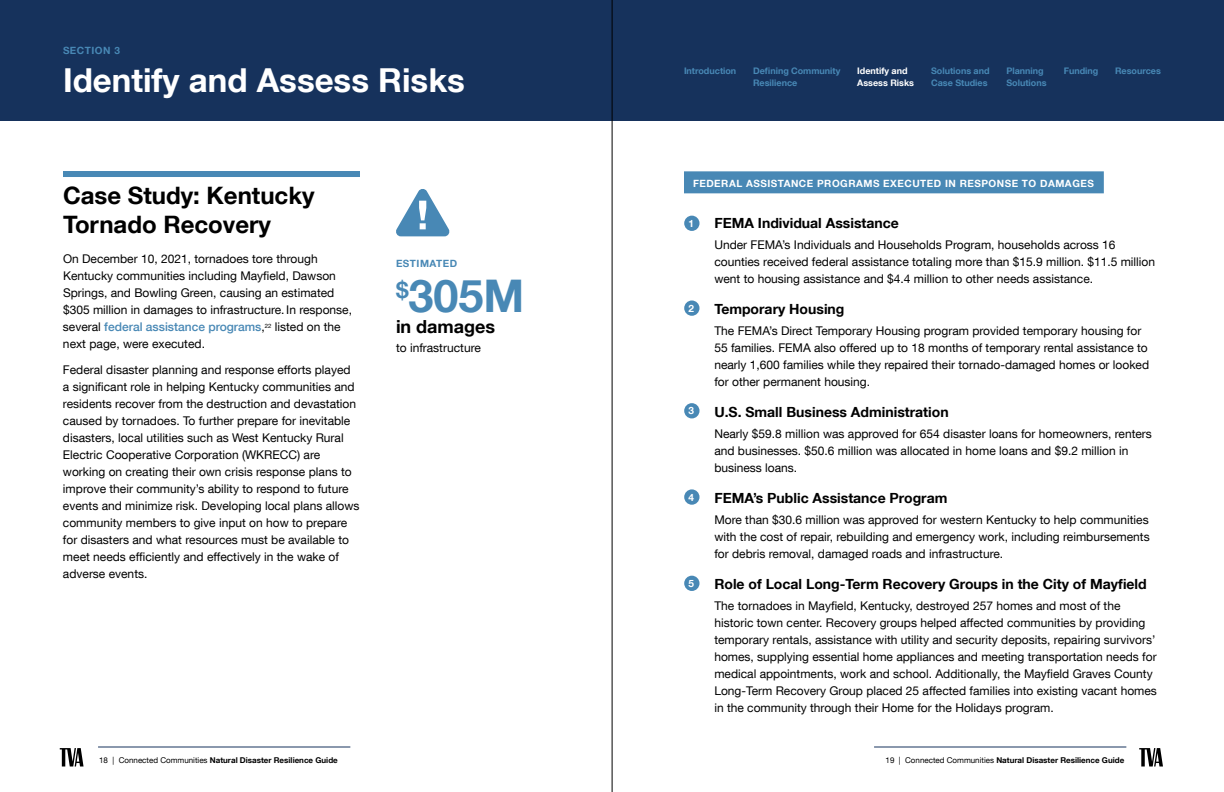
<style>
.page{position:relative;width:1224px;height:792px;background:#fff}
.page>*{position:absolute;margin:0;border:0;box-sizing:border-box;transform-origin:0 0}
.t1{font:700 45px "Helvetica Neue LT Com";color:#4888b5}
.t2{font:700 33px "Helvetica Neue LT Com";color:#fff}
.t3{font:700 24px/28.8px "Helvetica Neue LT Com";color:#000}
.t4{font:700 18px "Helvetica Neue LT Com";color:#000}
.t5{font:700 14px "Helvetica Neue LT Com";color:#000}
.t6{font:12px/17px "Helvetica Neue LT Com";color:#000}
.t7{font:700 10px "Helvetica Neue LT Com";letter-spacing:.05em;color:#fff}
.t8{font:700 10px "Helvetica Neue LT Com";letter-spacing:.05em;color:#4888b5}
.t9{font:700 9px/12px "Helvetica Neue LT Com";color:#4888b5}
.t10{font:700 9px "Helvetica Neue LT Com";color:#fff}
.t11{font:700 8px "Helvetica Neue LT Com";color:#000}
.s1{font-weight:500;color:#4888b5}
.s2{font-weight:400}
</style>
<div class="page">
<div style="left:0;top:0;width:1224px;height:120px;background:#16325c"></div>
<div style="left:63px;top:171px;width:297px;height:6px;background:#4888b5"></div>
<div style="left:684px;top:216px;width:16px;height:15px;background:#4888b5;border-radius:50%"></div>
<div style="left:684px;top:300px;width:16px;height:16px;background:#4888b5;border-radius:50%"></div>
<div style="left:684px;top:403px;width:16px;height:15px;background:#4888b5;border-radius:50%"></div>
<div style="left:684px;top:489px;width:16px;height:16px;background:#4888b5;border-radius:50%"></div>
<div style="left:684px;top:576px;width:16px;height:15px;background:#4888b5;border-radius:50%"></div>
<div style="left:684px;top:171px;width:420px;height:22px;background:#4888b5"></div>
<svg style="left:396px;top:189px;width:54px;height:47px"></svg>
<hr style="left:98px;top:746px;width:252px;height:2px;background:#16325c">
<hr style="left:874px;top:746px;width:252px;height:2px;background:#16325c">
<svg style="left:60px;top:748px;width:24px;height:19px"></svg>
<svg style="left:1139px;top:748px;width:24px;height:19px"></svg>
<hr style="left:612px;top:0;width:1px;height:792px;background:#000">
<p class="t8" style="left:63px;top:44px;width:58px">SECTION 3</p>
<h2 class="t2" style="left:63px;top:59px;width:404px">Identify and Assess Risks</h2>
<h3 class="t3" style="left:63px;top:180px;width:253px">Case Study: Kentucky<br>Tornado Recovery</h3>
<p class="t6" style="left:63px;top:250px;width:291px">On December 10, 2021, tornadoes tore through Kentucky communities including Mayfield, Dawson Springs, and Bowling Green, causing an estimated $305 million in damages to infrastructure. In response, several <span class="s1">federal assistance programs</span>,<sup>22</sup> listed on the next page, were executed.</p>
<p class="t6" style="left:63px;top:361px;width:298px">Federal disaster planning and response efforts played a significant role in helping Kentucky communities and residents recover from the destruction and devastation caused by tornadoes. To further prepare for inevitable disasters, local utilities such as West Kentucky Rural Electric Cooperative Corporation (WKRECC) are working on creating their own crisis response plans to improve their community’s ability to respond to future events and minimize risk. Developing local plans allows community members to give input on how to prepare for disasters and what resources must be available to meet needs efficiently and effectively in the wake of adverse events.</p>
<p class="t8" style="left:396px;top:257px;width:63px">ESTIMATED</p>
<h1 class="t1" style="left:396px;top:267px;width:130px"><sup>$</sup>305M</h1>
<h3 class="t4" style="left:396px;top:315px;width:101px">in damages</h3>
<p class="t6" style="left:396px;top:339px;width:86px">to infrastructure</p>
<p class="t9" style="left:684px;top:64px;width:54px">Introduction</p>
<p class="t9" style="left:753px;top:64px;width:89px">Defining Community<br>Resilience</p>
<p class="t9" style="left:931px;top:64px;width:60px">Solutions and<br>Case Studies</p>
<p class="t9" style="left:1006px;top:64px;width:42px">Planning<br>Solutions</p>
<p class="t10" style="left:857px;top:65px;width:52px">Identify and</p>
<p class="t9" style="left:1064px;top:64px;width:36px">Funding</p>
<p class="t9" style="left:1115px;top:64px;width:47px">Resources</p>
<p class="t10" style="left:857px;top:77px;width:58px">Assess Risks</p>
<p class="t7" style="left:693px;top:177px;width:402px">FEDERAL ASSISTANCE PROGRAMS EXECUTED IN RESPONSE TO DAMAGES</p>
<p class="t7" style="left:688px;top:217px;width:7px">1</p>
<p class="t7" style="left:688px;top:302px;width:7px">2</p>
<p class="t7" style="left:688px;top:404px;width:7px">3</p>
<p class="t7" style="left:688px;top:491px;width:7px">4</p>
<p class="t7" style="left:688px;top:577px;width:7px">5</p>
<p class="t5" style="left:714px;top:214px;width:186px">FEMA Individual Assistance</p>
<p class="t6" style="left:714px;top:236px;width:442px">Under FEMA’s Individuals and Households Program, households across 16 counties received federal assistance totaling more than $15.9 million. $11.5 million went to housing assistance and $4.4 million to other needs assistance.</p>
<p class="t5" style="left:714px;top:300px;width:132px">Temporary Housing</p>
<p class="t6" style="left:714px;top:322px;width:436px">The FEMA’s Direct Temporary Housing program provided temporary housing for 55 families. FEMA also offered up to 18 months of temporary rental assistance to nearly 1,600 families while they repaired their tornado-damaged homes or looked for other permanent housing.</p>
<p class="t5" style="left:714px;top:403px;width:236px">U.S. Small Business Administration</p>
<p class="t6" style="left:714px;top:425px;width:439px">Nearly $59.8 million was approved for 654 disaster loans for homeowners, renters and businesses. $50.6 million was allocated in home loans and $9.2 million in business loans.</p>
<p class="t5" style="left:714px;top:489px;width:235px">FEMA’s Public Assistance Program</p>
<p class="t6" style="left:714px;top:511px;width:437px;text-align:justify">More than $30.6 million was approved for western Kentucky to help communities with the cost of repair, rebuilding and emergency work, including reimbursements for debris removal, damaged roads and infrastructure.</p>
<p class="t5" style="left:714px;top:575px;width:434px">Role of Local Long-Term Recovery Groups in the City of Mayfield</p>
<p class="t6" style="left:714px;top:597px;width:444px">The tornadoes in Mayfield, Kentucky, destroyed 257 homes and most of the historic town center. Recovery groups helped affected communities by providing temporary rentals, assistance with utility and security deposits, repairing survivors’ homes, supplying essential home appliances and meeting transportation needs for medical appointments, work and school. Additionally, the Mayfield Graves County Long-Term Recovery Group placed 25 affected families into existing vacant homes in the community through their Home for the Holidays program.</p>
<p class="t11" style="left:99px;top:755px;width:240px"><span class="s2">18 | Connected Communities</span> Natural Disaster Resilience Guide</p>
<p class="t11" style="left:886px;top:755px;width:240px"><span class="s2">19 | Connected Communities</span> Natural Disaster Resilience Guide</p>
</div>
